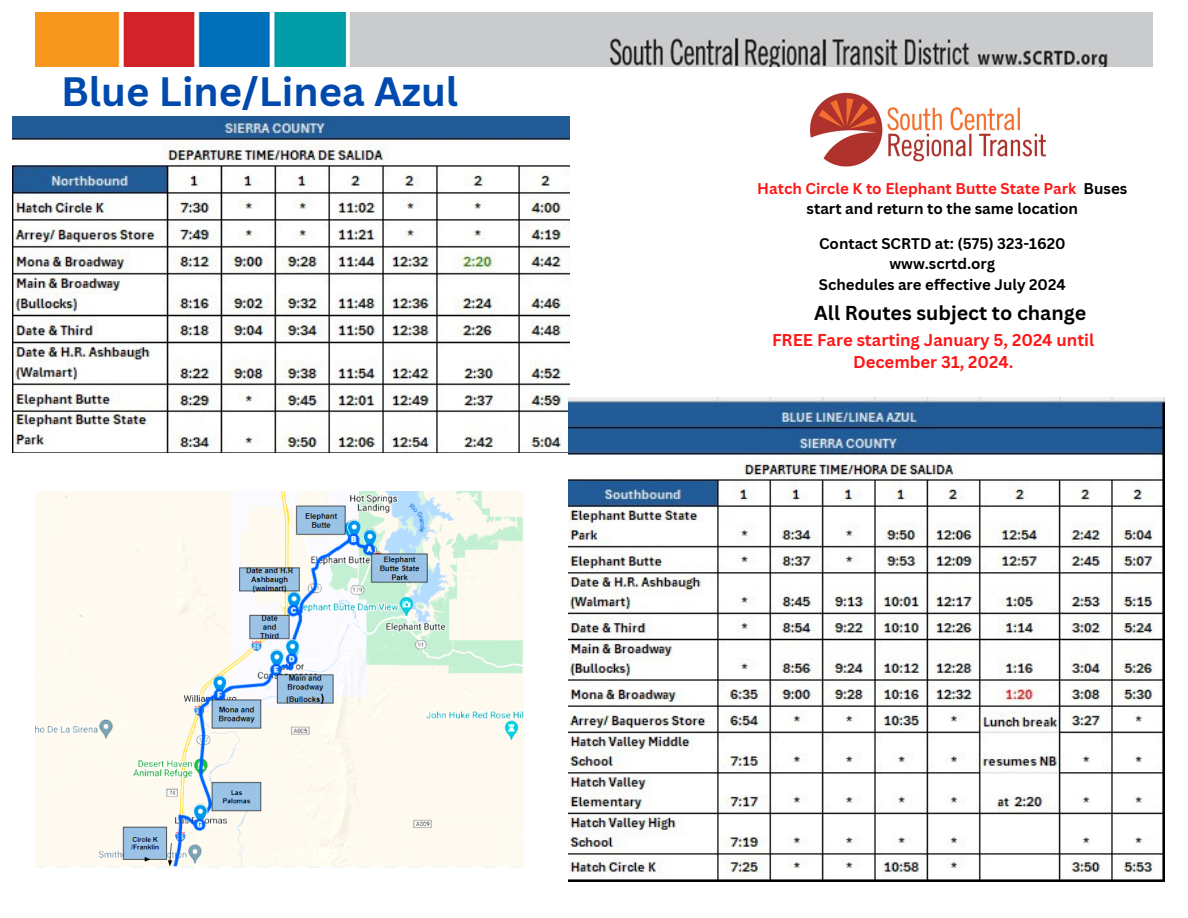
<style>
.page{position:relative;width:1188px;height:918px;background:#fff}
.page>*{position:absolute;margin:0;border:0;box-sizing:border-box;transform-origin:0 0}
.t1{font:700 39.9px "Canva Sans";color:#004aad}
.t2{font:700 19.65px "Canva Sans";color:#000}
.t3{font:700 16.65px/22.5px "Canva Sans";color:#ff1616;text-align:center}
.t4{font:700 15.15px/20.2px "Canva Sans";color:#ff1616;text-align:center}
.t5{font:700 15px "Canva Sans";color:#000}
.s1{color:#000}
</style>
<div class="page">
<img style="left:35px;top:13px;width:1117px;height:54px">
<img style="left:810px;top:92px;width:237px;height:75px">
<img style="left:35px;top:492px;width:489px;height:375px">
<img style="left:12px;top:116px;width:557px;height:337px">
<img style="left:569px;top:397px;width:596px;height:485px">
<p class="t1" style="left:61px;top:63px;width:399px">Blue Line/Linea Azul</p>
<p class="t4" style="left:757px;top:178px;width:372px">Hatch Circle K to Elephant Butte State Park <span class="s1">Buses start and return to the same location</span></p>
<h2 class="t5" style="left:819px;top:233px;width:248px">Contact SCRTD at: (575) 323-1620</h2>
<p class="t5" style="left:889px;top:253px;width:107px">www.scrtd.org</p>
<p class="t5" style="left:819px;top:274px;width:248px">Schedules are effective July 2024</p>
<p class="t2" style="left:814px;top:299px;width:273px">All Routes subject to change</p>
<p class="t3" style="left:772px;top:328px;width:324px">FREE Fare starting January 5, 2024 until<br>December 31, 2024.</p>
</div>
